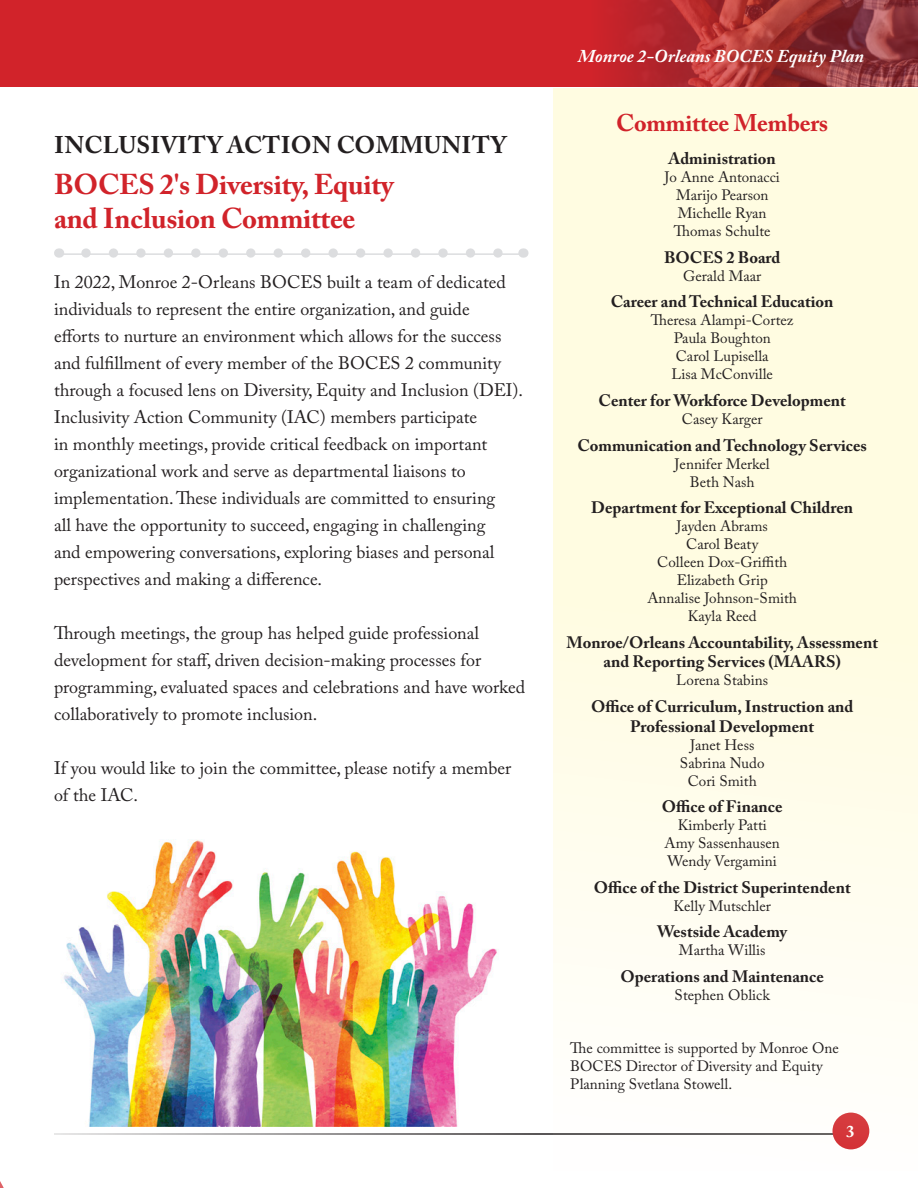
<style>
.page{position:relative;width:918px;height:1188px;background:#fff}
.page>*{position:absolute;margin:0;border:0;box-sizing:border-box;transform-origin:0 0}
.t1{font:700 28.5px/34.2px "Adobe Caslon Pro";letter-spacing:-.01em;color:#d1232a}
.t2{font:700 24px "Adobe Caslon Pro";letter-spacing:.015em;color:#231f20}
.t3{font:700 24px "Adobe Caslon Pro";letter-spacing:-.01em;color:#d1232a}
.Paragraph_Style_2{font:18px/27px "Adobe Caslon Pro";color:#231f20}
.t4{font:italic 700 18px "Adobe Caslon Pro";color:#fff}
.titles{font:700 16.5px/19.8px "Adobe Caslon Pro";color:#231f20;text-align:center}
.t5{font:700 16.5px "Adobe Caslon Pro";color:#fff}
.title_names{font:15px/18px "Adobe Caslon Pro";color:#231f20;text-align:center}
.Paragraph_Style_2-2{font:15px/18px "Adobe Caslon Pro";color:#231f20}
</style>
<div class="page">
<div style="left:0;top:0;width:918px;height:86px;background:#d1232a"></div>
<hr style="left:54px;top:1133px;width:808px;height:2px;background:#231f20">
<img style="left:610px;top:0;width:308px;height:86px">
<svg style="left:0;top:1181px;width:4px;height:7px"></svg>
<div style="left:554px;top:89px;width:364px;height:1082px;background:linear-gradient(to bottom,#fffddb,#fefbf5)"></div>
<svg style="left:86px;top:248px;width:417px;height:10px"></svg>
<hr style="left:58px;top:253px;width:470px;height:2px;background:#dcdddf">
<img style="left:63px;top:839px;width:435px;height:288px">
<p class="t2" style="left:54px;top:130px;width:453px">INCLUSIVITY ACTION COMMUNITY</p>
<p class="t1" style="left:54px;top:167px;width:341px">BOCES 2's Diversity, Equity and Inclusion Committee</p>
<p class="Paragraph_Style_2" style="left:54px;top:268px;width:470px">In 2022, Monroe 2-Orleans BOCES built a team of dedicated individuals to represent the entire organization, and guide<br>efforts to nurture an environment which allows for the success and fulfillment of every member of the BOCES 2 community through a focused lens on Diversity, Equity and Inclusion (DEI).</p>
<p class="Paragraph_Style_2" style="left:54px;top:403px;width:443px">Inclusivity Action Community (IAC) members participate in monthly meetings, provide critical feedback on important organizational work and serve as departmental liaisons to implementation. These individuals are committed to ensuring all have the opportunity to succeed, engaging in challenging and empowering conversations, exploring biases and personal perspectives and making a difference.</p>
<p class="Paragraph_Style_2" style="left:54px;top:619px;width:473px">Through meetings, the group has helped guide professional development for staff, driven decision-making processes for programming, evaluated spaces and celebrations and have worked collaboratively to promote inclusion.</p>
<p class="Paragraph_Style_2" style="left:54px;top:754px;width:459px">If you would like to join the committee, please notify a member of the IAC.</p>
<p class="t4" style="left:578px;top:45px;width:288px">Monroe 2-Orleans BOCES Equity Plan</p>
<p class="t3" style="left:616px;top:109px;width:213px">Committee Members</p>
<p class="titles" style="left:669px;top:149px;width:109px">Administration</p>
<p class="title_names" style="left:665px;top:168px;width:117px">Jo Anne Antonacci<br>Marijo Pearson<br>Michelle Ryan<br>Thomas Schulte</p>
<p class="titles" style="left:664px;top:247px;width:118px">BOCES 2 Board</p>
<p class="title_names" style="left:683px;top:267px;width:80px">Gerald Maar</p>
<p class="titles" style="left:611px;top:292px;width:224px">Career and Technical Education</p>
<p class="title_names" style="left:651px;top:311px;width:144px">Theresa Alampi-Cortez<br>Paula Boughton<br>Carol Lupisella<br>Lisa McConville</p>
<p class="titles" style="left:599px;top:390px;width:249px">Center for Workforce Development</p>
<p class="title_names" style="left:682px;top:410px;width:82px">Casey Karger</p>
<p class="titles" style="left:577px;top:435px;width:291px">Communication and Technology Services</p>
<p class="title_names" style="left:675px;top:454px;width:97px">Jennifer Merkel<br>Beth Nash</p>
<p class="titles" style="left:591px;top:497px;width:263px">Department for Exceptional Children</p>
<p class="title_names" style="left:657px;top:517px;width:131px">Jayden Abrams<br>Carol Beaty<br>Colleen Dox-Griffith<br>Elizabeth Grip</p>
<p class="title_names" style="left:648px;top:589px;width:151px">Annalise Johnson-Smith<br>Kayla Reed</p>
<p class="titles" style="left:566px;top:632px;width:313px">Monroe/Orleans Accountability, Assessment and Reporting Services (MAARS)</p>
<p class="title_names" style="left:676px;top:671px;width:93px">Lorena Stabins</p>
<p class="titles" style="left:591px;top:696px;width:264px">Office of Curriculum, Instruction and<br>Professional Development</p>
<p class="title_names" style="left:680px;top:736px;width:86px">Janet Hess<br>Sabrina Nudo<br>Cori Smith</p>
<p class="titles" style="left:662px;top:797px;width:122px">Office of Finance</p>
<p class="title_names" style="left:665px;top:816px;width:117px">Kimberly Patti<br>Amy Sassenhausen<br>Wendy Vergamini</p>
<p class="titles" style="left:594px;top:877px;width:258px">Office of the District Superintendent</p>
<p class="title_names" style="left:674px;top:897px;width:99px">Kelly Mutschler</p>
<p class="titles" style="left:657px;top:922px;width:132px">Westside Academy</p>
<p class="title_names" style="left:679px;top:941px;width:88px">Martha Willis</p>
<p class="titles" style="left:621px;top:966px;width:205px">Operations and Maintenance</p>
<p class="title_names" style="left:675px;top:986px;width:97px">Stephen Oblick</p>
<p class="Paragraph_Style_2-2" style="left:570px;top:1039px;width:270px">The committee is supported by Monroe One<br>BOCES Director of Diversity and Equity<br>Planning Svetlana Stowell.</p>
<p class="t5" style="left:846px;top:1122px;width:10px">3</p>
</div>
